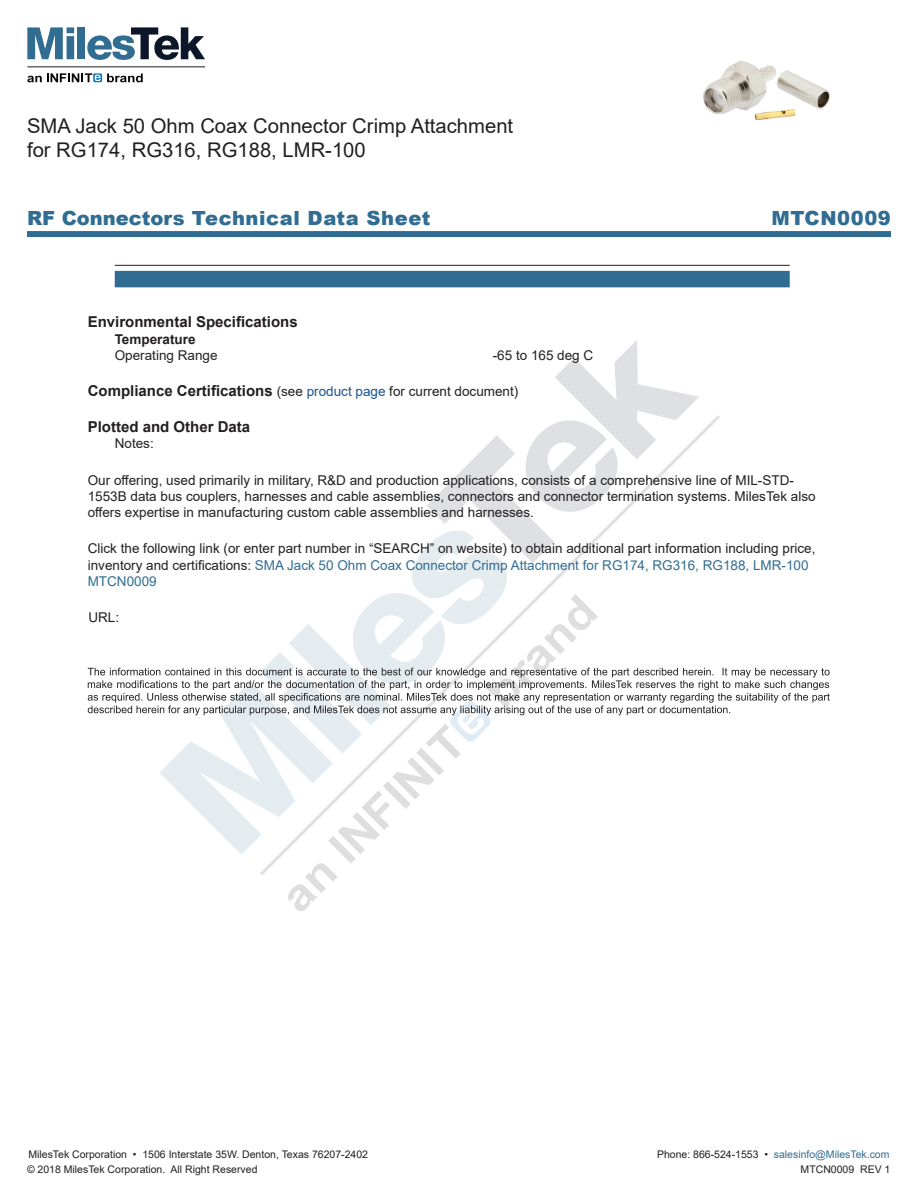
<style>
.page{position:relative;width:918px;height:1188px;background:#fff}
.page>*{position:absolute;margin:0;border:0;box-sizing:border-box;transform-origin:0 0}
.Web_Description_Para{font:20.25px/24.3px "Arial";color:#231f20}
.t1{font:900 19.5px "Arial";letter-spacing:.03em;color:#316d92}
.Head1_for_Compliance{font:700 15px "Arial";color:#231f20}
.Head1{font:700 15px "Arial";color:#231f20}
.Web_Description_Para-2{font:13.5px/16.2px "Arial";color:#231f20}
.Specs_Para{font:13.5px "Arial";color:#231f20}
.Head2_after_Head1{font:700 13.5px "Arial";color:#231f20}
.Table_Footer_Connect{font:12px "Arial";color:#0c77be}
.t2{font:10.5px "Arial";color:#231f20}
.t3{font:10.5px "Arial";color:#316d92}
.s1{font-weight:400;font-size:13.5px}
.s2{font-weight:400;font-size:13.5px;color:#1a5392}
.s3{color:#316d92}
.s4{color:#231f20}
</style>
<div class="page">
<div style="left:27px;top:231px;width:864px;height:6px;background:#316d92"></div>
<svg style="left:27px;top:27px;width:47px;height:32px"></svg>
<div style="left:78px;top:27px;width:7px;height:32px;background:#316d91"></div>
<svg style="left:87px;top:27px;width:118px;height:33px"></svg>
<svg style="left:107px;top:73px;width:36px;height:9px"></svg>
<svg style="left:27px;top:73px;width:74px;height:9px"></svg>
<hr style="left:27px;top:66px;width:178px;height:1px;background:#211d1e">
<hr style="left:115px;top:265px;width:675px;height:1px;background:#231f20">
<div style="left:115px;top:271px;width:675px;height:16px;background:#316d92"></div>
<svg style="left:88px;top:340px;width:742px;height:571px"></svg>
<img style="left:703px;top:61px;width:128px;height:60px">
<h1 class="Web_Description_Para" style="left:27px;top:114px;width:488px">SMA Jack 50 Ohm Coax Connector Crimp Attachment for RG174, RG316, RG188, LMR-100</h1>
<p class="t1" style="left:27px;top:204px;width:405px">RF Connectors Technical Data Sheet</p>
<p class="t1" style="left:772px;top:204px;width:121px">MTCN0009</p>
<p class="Table_Footer_Connect" style="left:115px;top:271px;width:5px">.</p>
<p class="Head1" style="left:88px;top:312px;width:212px">Environmental Specifications</p>
<p class="Head2_after_Head1" style="left:115px;top:329px;width:82px">Temperature</p>
<p class="Specs_Para" style="left:115px;top:346px;width:104px">Operating Range</p>
<p class="Specs_Para" style="left:493px;top:346px;width:102px">-65 to 165 deg C</p>
<p class="Head1_for_Compliance" style="left:88px;top:380px;width:432px">Compliance Certifications <span class="s1">(see</span> <span class="s2">product page</span> <span class="s1">for current document)</span></p>
<p class="Head1_for_Compliance" style="left:88px;top:416px;width:164px">Plotted and Other Data</p>
<p class="Specs_Para" style="left:115px;top:434px;width:41px">Notes:</p>
<h1 class="Web_Description_Para-2" style="left:88px;top:472px;width:729px">Our offering, used primarily in military, R&amp;D and production applications, consists of a comprehensive line of MIL-STD-<br>1553B data bus couplers, harnesses and cable assemblies, connectors and connector termination systems. MilesTek also offers expertise in manufacturing custom cable assemblies and harnesses.</h1>
<h1 class="Web_Description_Para-2" style="left:88px;top:540px;width:729px">Click the following link (or enter part number in “SEARCH” on website) to obtain additional part information including price, inventory and certifications: <span class="s3">SMA Jack 50 Ohm Coax Connector Crimp Attachment for RG174, RG316, RG188, LMR-100<br>MTCN0009</span></h1>
<h1 class="Web_Description_Para-2" style="left:88px;top:609px;width:32px">URL:</h1>
<p class="t2" style="left:28px;top:1147px;width:341px">MilesTek Corporation • 1506 Interstate 35W. Denton, Texas 76207-2402</p>
<p class="t3" style="left:657px;top:1147px;width:234px"><span class="s4">Phone: 866-524-1553 •</span> salesinfo@MilesTek.com</p>
<p class="t2" style="left:27px;top:1162px;width:232px">© 2018 MilesTek Corporation. All Right Reserved</p>
<p class="t2" style="left:801px;top:1162px;width:91px">MTCN0009 REV 1</p>
</div>
